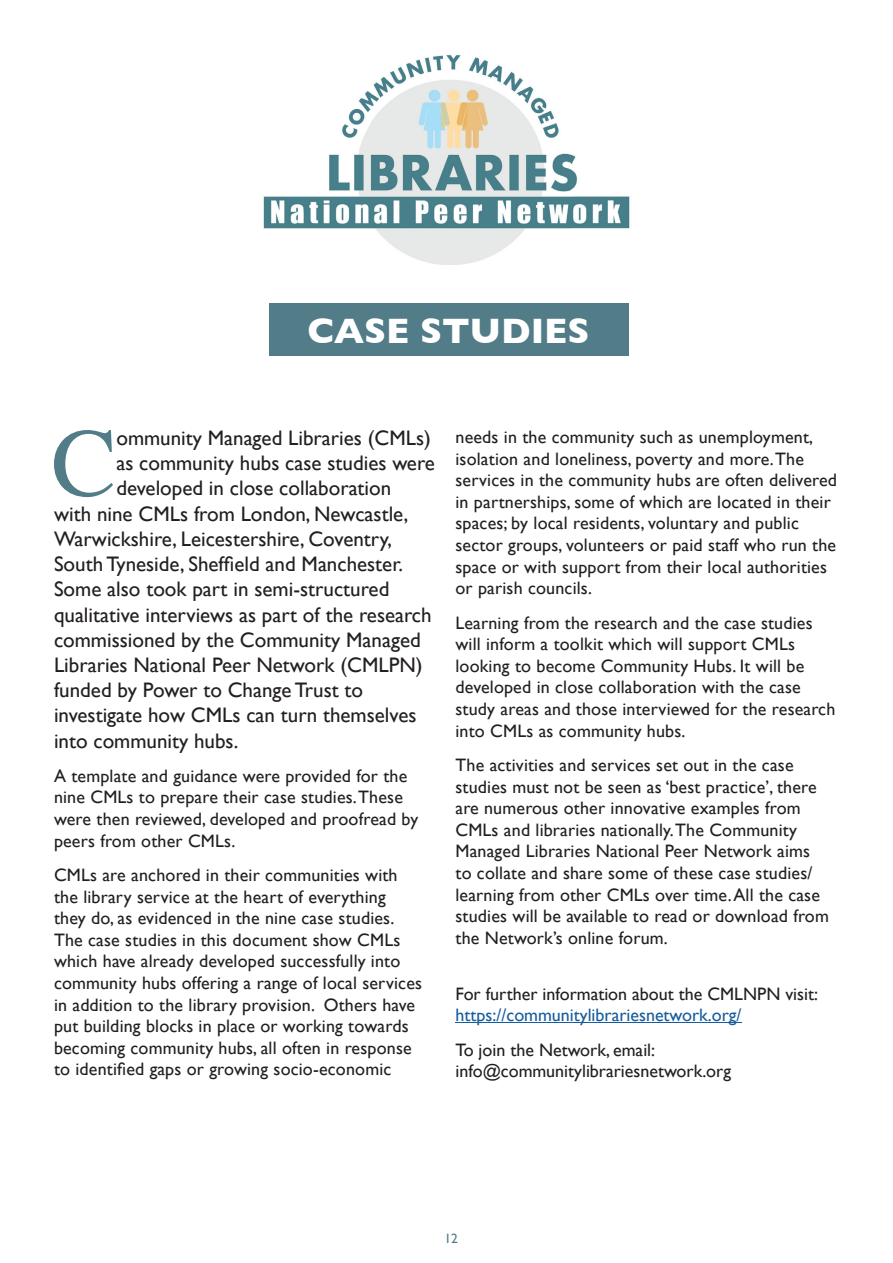
<style>
.page{position:relative;width:893px;height:1263px;background:#fff}
.page>*{position:absolute;margin:0;border:0;box-sizing:border-box;transform-origin:0 0}
.t1{font:97.2px "Times";color:#527d88}
.t2{font:700 36px "Gill Sans";color:#fff}
.t3{font:21px "Gill Sans";color:#231f20}
.t4{font:18px/21.6px "Gill Sans";letter-spacing:.01em;color:#231f20}
.t5{font:18px "Gill Sans";color:#175d9e}
.t6{font:13.5px "Gill Sans";color:#527d88}
</style>
<div class="page">
<hr style="left:455px;top:1022px;width:287px;height:1px;background:#175d9e">
<img style="left:263px;top:55px;width:367px;height:263px">
<div style="left:269px;top:303px;width:359px;height:53px;background:#527d88"></div>
<h2 class="t2" style="left:307px;top:302px;width:284px">CASE STUDIES</h2>
<h1 class="t1" style="left:52px;top:372px;width:66px">C</h1>
<p class="t3" style="left:116px;top:426px;width:316px">ommunity Managed Libraries (CMLs)</p>
<p class="t3" style="left:116px;top:451px;width:320px">as community hubs case studies were</p>
<p class="t3" style="left:116px;top:476px;width:276px">developed in close collaboration</p>
<p class="t3" style="left:54px;top:501px;width:356px">with nine CMLs from London, Newcastle,</p>
<p class="t3" style="left:54px;top:526px;width:339px">Warwickshire, Leicestershire, Coventry,</p>
<p class="t3" style="left:54px;top:552px;width:351px">South Tyneside, Sheffield and Manchester.</p>
<p class="t3" style="left:54px;top:577px;width:337px">Some also took part in semi-structured</p>
<p class="t3" style="left:54px;top:602px;width:379px">qualitative interviews as part of the research</p>
<p class="t3" style="left:54px;top:627px;width:368px">commissioned by the Community Managed</p>
<p class="t3" style="left:54px;top:652px;width:370px">Libraries National Peer Network (CMLPN)</p>
<p class="t3" style="left:54px;top:678px;width:311px">funded by Power to Change Trust to</p>
<p class="t3" style="left:54px;top:703px;width:364px">investigate how CMLs can turn themselves</p>
<p class="t3" style="left:54px;top:728px;width:186px">into community hubs.</p>
<p class="t4" style="left:54px;top:765px;width:366px">A template and guidance were provided for the nine CMLs to prepare their case studies. These were then reviewed, developed and proofread by peers from other CMLs.</p>
<p class="t4" style="left:54px;top:864px;width:370px">CMLs are anchored in their communities with the library service at the heart of everything<br>they do, as evidenced in the nine case studies.<br>The case studies in this document show CMLs which have already developed successfully into community hubs offering a range of local services in addition to the library provision. Others have put building blocks in place or working towards becoming community hubs, all often in response to identified gaps or growing socio-economic</p>
<p class="t4" style="left:455px;top:426px;width:383px">needs in the community such as unemployment, isolation and loneliness, poverty and more. The services in the community hubs are often delivered in partnerships, some of which are located in their spaces; by local residents, voluntary and public sector groups, volunteers or paid staff who run the space or with support from their local authorities or parish councils.</p>
<p class="t4" style="left:455px;top:611px;width:381px">Learning from the research and the case studies will inform a toolkit which will support CMLs looking to become Community Hubs. It will be developed in close collaboration with the case study areas and those interviewed for the research into CMLs as community hubs.</p>
<p class="t4" style="left:455px;top:754px;width:375px">The activities and services set out in the case studies must not be seen as ‘best practice’, there are numerous other innovative examples from CMLs and libraries nationally. The Community Managed Libraries National Peer Network aims to collate and share some of these case studies/ learning from other CMLs over time. All the case studies will be available to read or download from the Network’s online forum.</p>
<p class="t4" style="left:455px;top:983px;width:364px">For further information about the CMLNPN visit:</p>
<p class="t5" style="left:455px;top:1005px;width:288px">https://communitylibrariesnetwork.org/</p>
<p class="t4" style="left:455px;top:1039px;width:277px">To join the Network, email: info@communitylibrariesnetwork.org</p>
<p class="t6" style="left:444px;top:1230px;width:15px">12</p>
</div>
